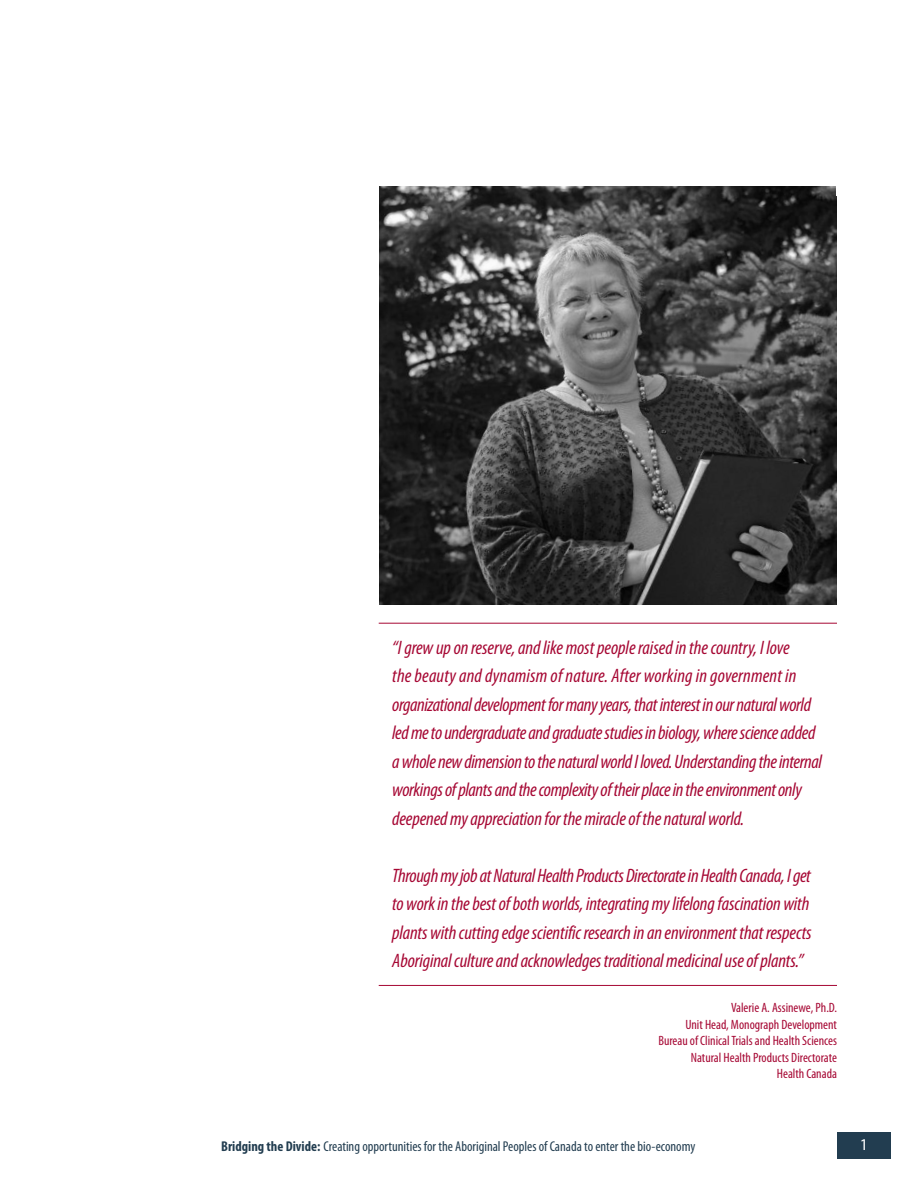
<style>
.page{position:relative;width:918px;height:1188px;background:#fff}
.page>*{position:absolute;margin:0;border:0;box-sizing:border-box;transform-origin:0 0}
.t1{font:italic condensed 19.5px/28.5px "Myriad Pro";letter-spacing:-.015em;color:#a60733}
.t2{font:16.5px "Myriad Pro";color:#fff}
.t3{font:condensed 14.25px "Myriad Pro";color:#223d50}
.t4{font:condensed 13.5px/16.5px "Myriad Pro";color:#a60733;text-align:right}
.s1{font-weight:700}
</style>
<div class="page">
<hr style="left:379px;top:623px;width:458px;height:1px;background:#a60733">
<hr style="left:379px;top:985px;width:458px;height:1px;background:#a60733">
<img style="left:379px;top:186px;width:457px;height:419px">
<div style="left:837px;top:1132px;width:54px;height:27px;background:#223d50"></div>
<p class="t1" style="left:392px;top:635px;width:431px">“Igrew uponreserve,andlikemostpeopleraisedinthecountry, I love thebeautyanddynamism ofnature. After workingingovernment in organizationaldevelopmentformanyyears,thatinterestinournaturalworld ledmetoundergraduateandgraduatestudiesinbiology,wherescienceadded awholenewdimensiontothenaturalworldI loved.Understandingtheinternal workingsofplantsandthecomplexityoftheirplaceintheenvironmentonly deepenedmyappreciationfor themiracleof thenaturalworld.</p>
<p class="t1" style="left:392px;top:863px;width:421px;text-align:justify">ThroughmyjobatNaturalHealthProductsDirectorateinHealthCanada, Iget toworkinthebestofbothworlds, integratingmylifelongfascinationwith plantswithcuttingedgescientificresearchinanenvironment that respects Aboriginalcultureandacknowledgestraditionalmedicinaluseofplants.”</p>
<p class="t4" style="left:658px;top:1001px;width:180px">Valerie A. Assinewe, Ph.D.<br>Unit Head, Monograph Development<br>Bureau of ClinicalTrials and Health Sciences<br>Natural Health Products Directorate<br>Health Canada</p>
<p class="t3" style="left:221px;top:1142px;width:476px"><span class="s1">Bridging the Divide:</span> Creating opportunities for the Aboriginal Peoples of Canada to enter the bio-economy</p>
<p class="t2" style="left:860px;top:1138px;width:10px">1</p>
</div>
